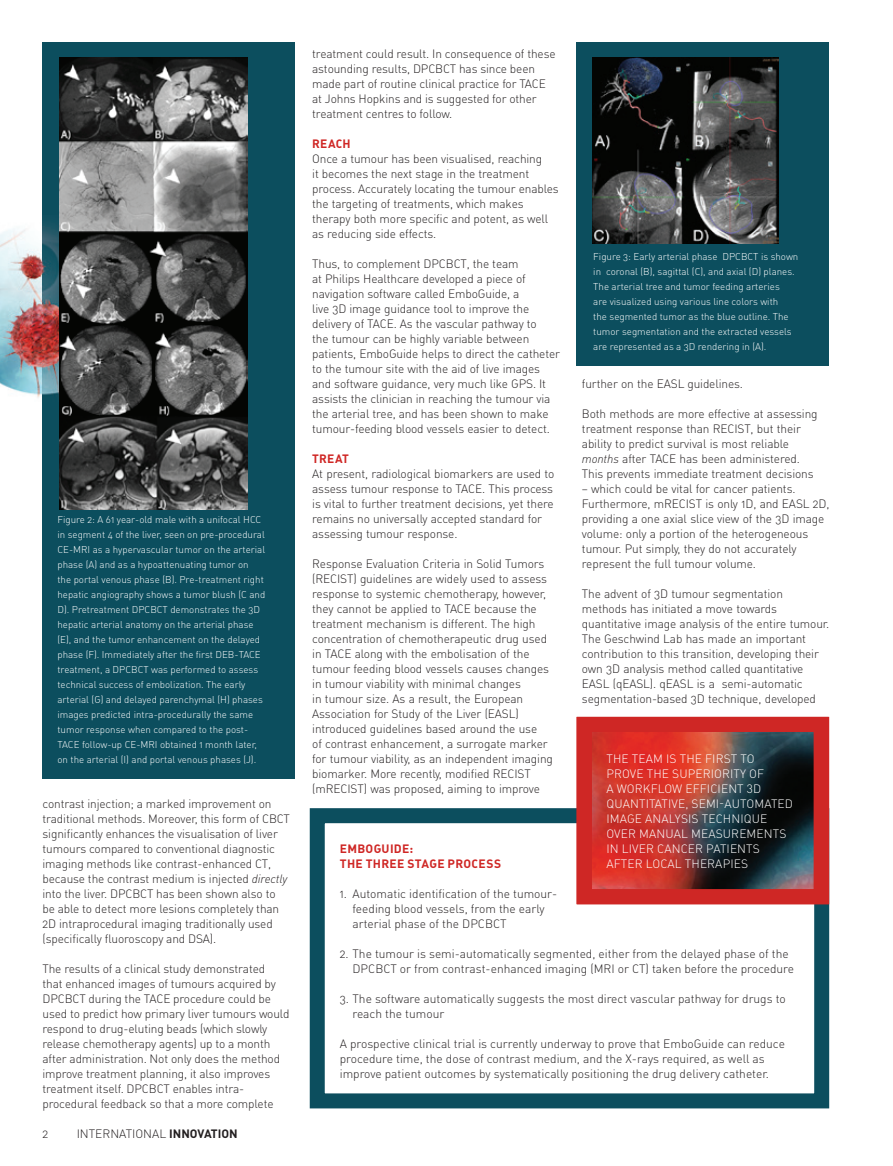
<style>
.page{position:relative;width:893px;height:1166px;background:#fff}
.page>*{position:absolute;margin:0;border:0;box-sizing:border-box;transform-origin:0 0}
.t1{font:300 12px/15px "DIN Pro";letter-spacing:-.01em;color:#231f20}
.t2{font:300 12px/15px "DIN Pro";letter-spacing:.01em;color:#fff}
.t3{font:700 12px/15px "DIN Pro";letter-spacing:.025em;color:#cf2725}
.t4{font:300 9.75px/15px "DIN Pro";color:#fff}
.s1{font-style:italic}
.s2{font-weight:700}
</style>
<div class="page">
<div style="left:43px;top:43px;width:252px;height:735px;background:#0c4e5e"></div>
<div style="left:576px;top:43px;width:253px;height:323px;background:#0c4e5e"></div>
<div style="left:310px;top:808px;width:519px;height:300px;border:15px solid #0c4e5e"></div>
<img style="left:593px;top:58px;width:186px;height:185px">
<img style="left:593px;top:732px;width:220px;height:156px">
<div style="left:576px;top:716px;width:253px;height:188px;border:15px solid #cf2725"></div>
<img style="left:0;top:215px;width:59px;height:186px">
<img style="left:59px;top:58px;width:189px;height:451px">
<p class="t4" style="left:57px;top:511px;width:209px">Figure 2: A 61 year-old male with a unifocal HCC in segment 4 of the liver, seen on pre-procedural CE-MRI as a hypervascular tumor on the arterial phase (A) and as a hypoattenuating tumor on<br>the portal venous phase (B). Pre-treatment right hepatic angiography shows a tumor blush (C and D). Pretreatment DPCBCT demonstrates the 3D hepatic arterial anatomy on the arterial phase (E), and the tumor enhancement on the delayed phase (F). Immediately after the first DEB-TACE treatment, a DPCBCT was performed to assess technical success of embolization. The early arterial (G) and delayed parenchymal (H) phases images predicted intra-procedurally the same tumor response when compared to the post-TACE follow-up CE-MRI obtained 1 month later, on the arterial (I) and portal venous phases (J).</p>
<p class="t1" style="left:43px;top:795px;width:249px">contrast injection; a marked improvement on traditional methods. Moreover, this form of CBCT significantly enhances the visualisation of liver tumours compared to conventional diagnostic imaging methods like contrast-enhanced CT, because the contrast medium is injected <span class="s1">directly </span>into the liver. DPCBCT has been shown also to be able to detect more lesions completely than 2D intraprocedural imaging traditionally used (specifically fluoroscopy and DSA).</p>
<p class="t1" style="left:43px;top:960px;width:249px">The results of a clinical study demonstrated<br>that enhanced images of tumours acquired by DPCBCT during the TACE procedure could be used to predict how primary liver tumours would respond to drug-eluting beads (which slowly release chemotherapy agents) up to a month after administration. Not only does the method improve treatment planning, it also improves treatment itself. DPCBCT enables intra&shy;procedural feedback so that a more complete</p>
<p class="t1" style="left:43px;top:1125px;width:7px">2</p>
<p class="t1" style="left:77px;top:1125px;width:163px">INTERNATIONAL <span class="s2">INNOVATION</span></p>
<p class="t1" style="left:312px;top:45px;width:245px">treatment could result. In consequence of these astounding results, DPCBCT has since been made part of routine clinical practice for TACE at Johns Hopkins and is suggested for other treatment centres to follow.</p>
<p class="t3" style="left:312px;top:135px;width:40px">REACH</p>
<p class="t1" style="left:312px;top:150px;width:248px">Once a tumour has been visualised, reaching<br>it becomes the next stage in the treatment process. Accurately locating the tumour enables the targeting of treatments, which makes therapy both more specific and potent, as well as reducing side effects.</p>
<p class="t1" style="left:312px;top:255px;width:249px">Thus, to complement DPCBCT, the team<br>at Philips Healthcare developed a piece of navigation software called EmboGuide, a<br>live 3D image guidance tool to improve the delivery of TACE. As the vascular pathway to<br>the tumour can be highly variable between patients, EmboGuide helps to direct the catheter to the tumour site with the aid of live images and software guidance, very much like GPS. It assists the clinician in reaching the tumour via the arterial tree, and has been shown to make tumour-feeding blood vessels easier to detect.</p>
<p class="t3" style="left:312px;top:450px;width:38px">TREAT</p>
<p class="t1" style="left:312px;top:465px;width:244px">At present, radiological biomarkers are used to assess tumour response to TACE. This process is vital to further treatment decisions, yet there remains no universally accepted standard for assessing tumour response.</p>
<p class="t1" style="left:312px;top:555px;width:242px">Response Evaluation Criteria in Solid Tumors (RECIST) guidelines are widely used to assess response to systemic chemotherapy, however, they cannot be applied to TACE because the treatment mechanism is different. The high concentration of chemotherapeutic drug used in TACE along with the embolisation of the tumour feeding blood vessels causes changes in tumour viability with minimal changes<br>in tumour size. As a result, the European Association for Study of the Liver (EASL) introduced guidelines based around the use<br>of contrast enhancement, a surrogate marker for tumour viability, as an independent imaging biomarker. More recently, modified RECIST (mRECIST) was proposed, aiming to improve</p>
<p class="t4" style="left:593px;top:249px;width:207px">Figure 3: Early arterial phase DPCBCT is shown in coronal (B), sagittal (C), and axial (D) planes.<br>The arterial tree and tumor feeding arteries<br>are visualized using various line colors with<br>the segmented tumor as the blue outline. The tumor segmentation and the extracted vessels are represented as a 3D rendering in (A).</p>
<p class="t1" style="left:582px;top:375px;width:163px">further on the EASL guidelines.</p>
<p class="t1" style="left:582px;top:405px;width:237px">Both methods are more effective at assessing treatment response than RECIST, but their ability to predict survival is most reliable <span class="s1">months</span> after TACE has been administered.<br>This prevents immediate treatment decisions</p>
<p class="t1" style="left:582px;top:480px;width:249px">– which could be vital for cancer patients.<br>Furthermore, mRECIST is only 1D, and EASL 2D, providing a one axial slice view of the 3D image volume: only a portion of the heterogeneous tumour. Put simply, they do not accurately represent the full tumour volume.</p>
<p class="t1" style="left:582px;top:585px;width:249px">The advent of 3D tumour segmentation methods has initiated a move towards quantitative image analysis of the entire tumour.<br>The Geschwind Lab has made an important contribution to this transition, developing their own 3D analysis method called quantitative EASL (qEASL). qEASL is a semi-automatic segmentation-based 3D technique, developed</p>
<p class="t2" style="left:606px;top:750px;width:188px">THE TEAM IS THE FIRST TO<br>PROVE THE SUPERIORITY OF<br>A WORKFLOW EFFICIENT 3D<br>QUANTITATIVE, SEMI-AUTOMATED<br>IMAGE ANALYSIS TECHNIQUE<br>OVER MANUAL MEASUREMENTS<br>IN LIVER CANCER PATIENTS<br>AFTER LOCAL THERAPIES</p>
<p class="t3" style="left:340px;top:840px;width:163px">EMBOGUIDE:<br>THE THREE STAGE PROCESS</p>
<p class="t1" style="left:352px;top:885px;width:206px;text-indent:-13px">1. Automatic identification of the tumour&shy;feeding blood vessels, from the early arterial phase of the DPCBCT</p>
<p class="t1" style="left:352px;top:945px;width:443px;text-indent:-13px">2. The tumour is semi-automatically segmented, either from the delayed phase of the<br>DPCBCT or from contrast-enhanced imaging (MRI or CT) taken before the procedure</p>
<p class="t1" style="left:352px;top:990px;width:435px;text-indent:-13px">3. The software automatically suggests the most direct vascular pathway for drugs to reach the tumour</p>
<p class="t1" style="left:340px;top:1035px;width:447px">A prospective clinical trial is currently underway to prove that EmboGuide can reduce procedure time, the dose of contrast medium, and the X-rays required, as well as improve patient outcomes by systematically positioning the drug delivery catheter.</p>
</div>
